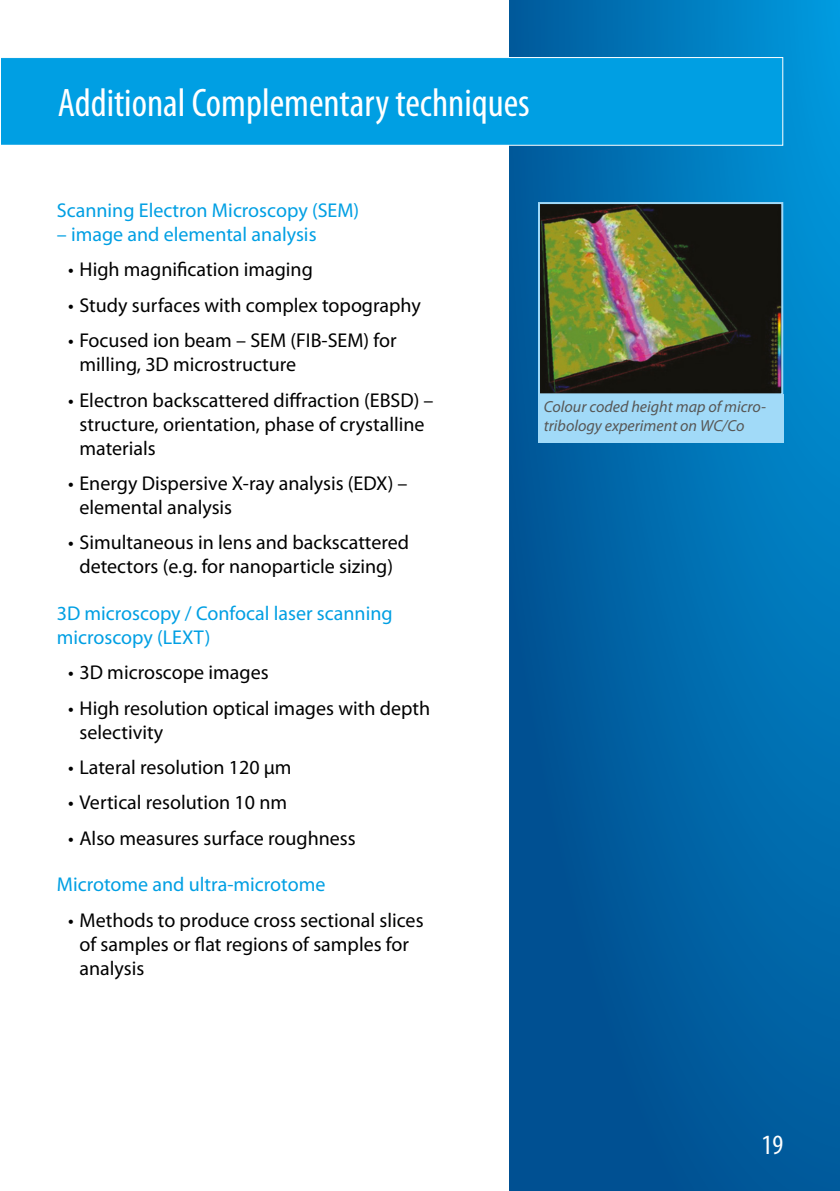
<style>
.page{position:relative;width:840px;height:1191px;background:#fff}
.page>*{position:absolute;margin:0;border:0;box-sizing:border-box;transform-origin:0 0}
.t1{font:condensed 40px "Myriad Pro";color:#fff}
.t2{font:condensed 28px "Myriad Pro";color:#fff}
.t3{font:20px/24px "Myriad Pro";color:#000}
.t4{font:20px/24px "Myriad Pro";color:#009fe3}
.t5{font:italic 16px/19.2px "Myriad Pro";color:#575756}
</style>
<div class="page">
<svg style="left:509px;top:0;width:330px;height:1191px;background:#0066a8"></svg>
<div style="left:0;top:58px;width:782px;height:87px;background:#009fe3"></div>
<div style="left:0;top:57px;width:782px;height:89px;border:1px solid #fff"></div>
<img style="left:540px;top:205px;width:239px;height:187px">
<div style="left:537px;top:202px;width:245px;height:193px;border:2px solid #a1daf8"></div>
<div style="left:537px;top:394px;width:245px;height:48px;background:#a1daf8"></div>
<h1 class="t1" style="left:58px;top:79px;width:473px">Additional Complementary techniques</h1>
<p class="t4" style="left:57px;top:198px;width:304px">Scanning Electron Microscopy (SEM)</p>
<p class="t4" style="left:57px;top:222px;width:261px">– image and elemental analysis</p>
<p class="t3" style="left:68px;top:257px;width:246px">• High magnification imaging</p>
<p class="t3" style="left:68px;top:293px;width:354px">• Study surfaces with complex topography</p>
<p class="t3" style="left:79px;top:328px;width:318px;text-indent:-11px">• Focused ion beam – SEM (FIB-SEM) for milling, 3D microstructure</p>
<p class="t3" style="left:79px;top:387px;width:355px;text-indent:-11px">• Electron backscattered diffraction (EBSD) – structure, orientation, phase of crystalline materials</p>
<p class="t3" style="left:79px;top:471px;width:329px;text-indent:-11px">• Energy Dispersive X-ray analysis (EDX) – elemental analysis</p>
<p class="t3" style="left:68px;top:530px;width:342px;text-align:center">• Simultaneous in lens and backscattered detectors (e.g. for nanoparticle sizing)</p>
<p class="t4" style="left:57px;top:601px;width:337px">3D microscopy / Confocal laser scanning microscopy (LEXT)</p>
<p class="t3" style="left:68px;top:660px;width:202px">• 3D microscope images</p>
<p class="t3" style="left:79px;top:695px;width:352px;text-indent:-11px">• High resolution optical images with depth selectivity</p>
<p class="t3" style="left:68px;top:755px;width:225px">• Lateral resolution 120 µm</p>
<p class="t3" style="left:68px;top:790px;width:220px">• Vertical resolution 10 nm</p>
<p class="t3" style="left:68px;top:825px;width:289px">• Also measures surface roughness</p>
<p class="t4" style="left:57px;top:872px;width:270px">Microtome and ultra-microtome</p>
<p class="t3" style="left:79px;top:907px;width:345px;text-indent:-11px">• Methods to produce cross sectional slices of samples or flat regions of samples for analysis</p>
<p class="t5" style="left:543px;top:396px;width:224px">Colour coded height map of micro&shy;tribology experiment on WC/Co</p>
<h2 class="t2" style="left:761px;top:1127px;width:23px">19</h2>
</div>
